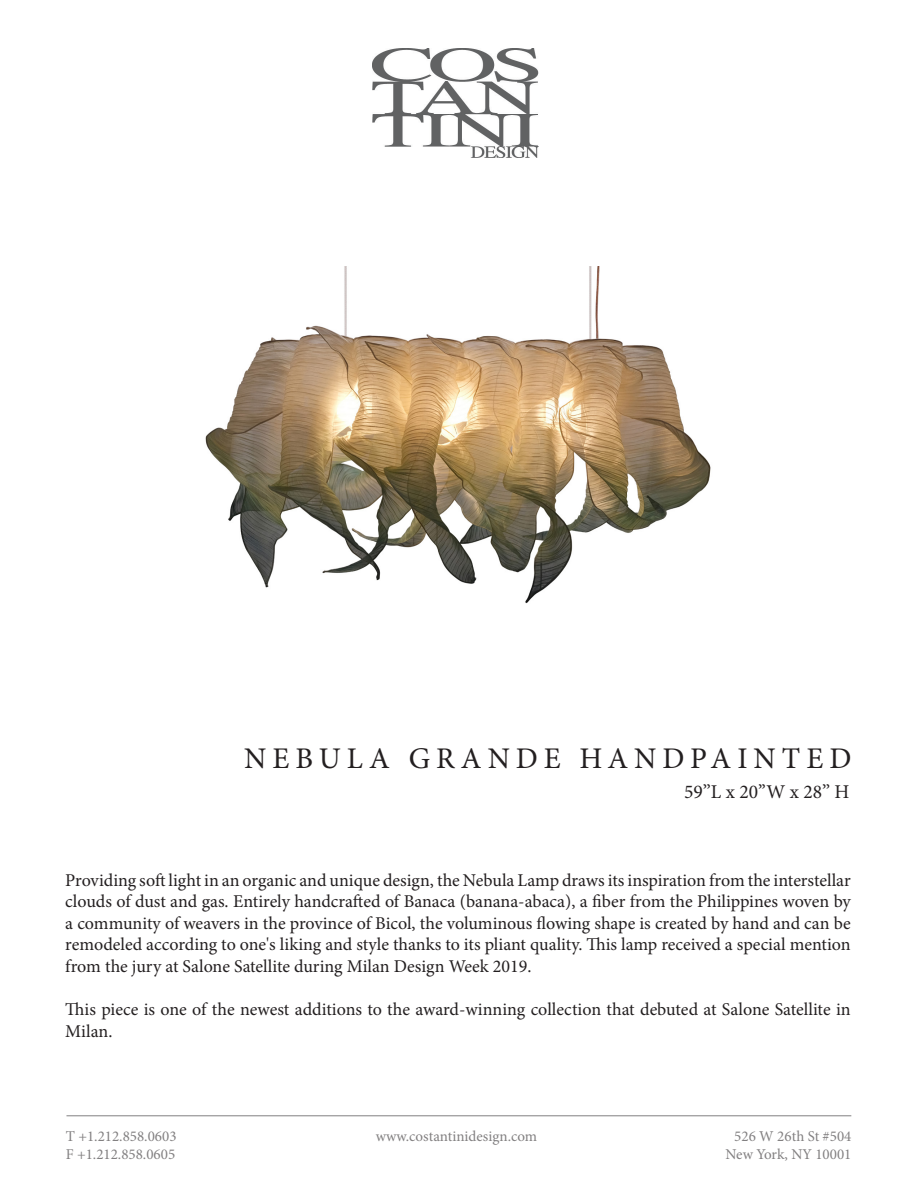
<style>
.page{position:relative;width:918px;height:1188px;background:#fff}
.page>*{position:absolute;margin:0;border:0;box-sizing:border-box;transform-origin:0 0}
.t1{font:30px "Minion Pro";letter-spacing:.2em;color:#231f20}
.t2{font:19.5px "Minion Pro";color:#231f20}
.t3{font:18px/21.6px "Minion Pro";color:#231f20;text-align:justify}
.t4{font:15px/18px "Minion Pro";color:#828081;text-align:center}
</style>
<div class="page">
<hr style="left:66px;top:1116px;width:785px;height:1px;background:#828081">
<img style="left:372px;top:49px;width:167px;height:109px">
<img style="left:205px;top:267px;width:506px;height:337px">
<p class="t1" style="left:244px;top:738px;width:609px">NEBULA GRANDE HANDPAINTED</p>
<p class="t2" style="left:684px;top:779px;width:167px">59’’L x 20’’W x 28’’ H</p>
<p class="t3" style="left:65px;top:869px;width:787px">Providing soft light in an organic and unique design, the Nebula Lamp draws its inspiration from the interstellar clouds of dust and gas. Entirely handcrafted of Banaca (banana-abaca), a fiber from the Philippines woven by a community of weavers in the province of Bicol, the voluminous flowing shape is created by hand and can be remodeled according to one's liking and style thanks to its pliant quality. This lamp received a special mention from the jury at Salone Satellite during Milan Design Week 2019.</p>
<p class="t3" style="left:65px;top:999px;width:787px">This piece is one of the newest additions to the award-winning collection that debuted at Salone Satellite in<br>Milan.</p>
<p class="t4" style="left:66px;top:1128px;width:112px;text-align:left">T +1.212.858.0603<br>F +1.212.858.0605</p>
<p class="t4" style="left:376px;top:1128px;width:163px">www.costantinidesign.com</p>
<p class="t4" style="left:726px;top:1128px;width:127px">526 W 26th St #504<br>New York, NY 10001</p>
</div>
